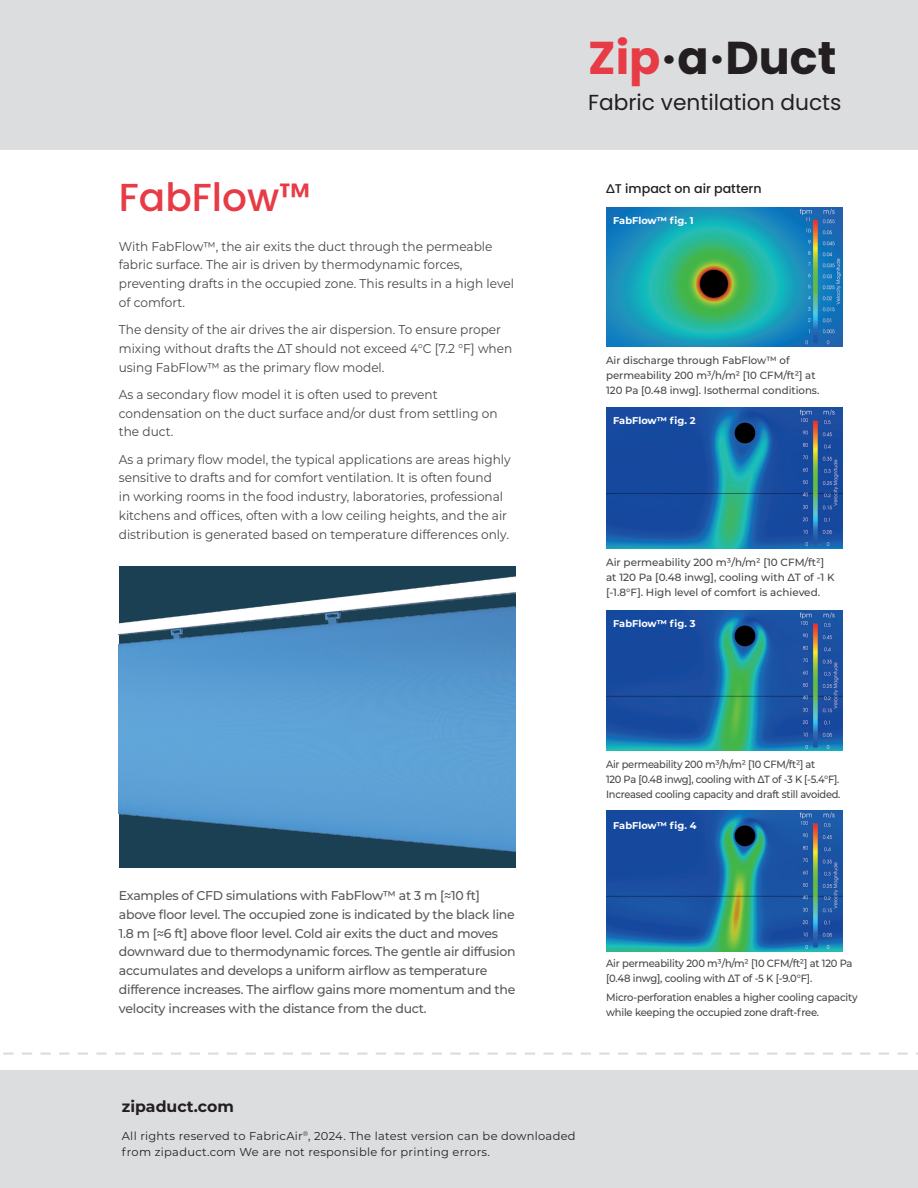
<style>
.page{position:relative;width:918px;height:1188px;background:#fff}
.page>*{position:absolute;margin:0;border:0;box-sizing:border-box;transform-origin:0 0}
.t1{font:700 46.05px "Poppins";color:#231f20}
.t2{font:500 39px "Poppins";color:#e73b46}
.t3{font:21.75px "Poppins";color:#231f20}
.Body{font:700 15.75px "Montserrat";color:#231f20}
.Body-2{font:12.75px/18.8px "Montserrat";color:#484645;scale:.95 1}
.Image_captions{font:500 12.75px/18.8px "Montserrat";letter-spacing:-.02em;color:#57585a}
.Data{font:500 12.6px "Poppins";color:#231f20}
.BodySmall{font:11.4px/15.8px "Montserrat";letter-spacing:.025em;color:#231f20}
.Image_captions-2{font:500 10.5px/15px "Montserrat";color:#484645}
.Image_captions-3{font:500 10.5px/15px "Montserrat";letter-spacing:-.02em;color:#484645;scale:.95 1}
.Image_captions-4{font:500 10.5px/15px "Montserrat";letter-spacing:-.02em;color:#484645;scale:.94 1}
.Image_captions-5{font:700 9.9px "Montserrat";color:#fff}
.s1{color:#e73b46}
</style>
<div class="page">
<img style="left:119px;top:566px;width:397px;height:302px">
<img style="left:606px;top:811px;width:236px;height:141px">
<img style="left:606px;top:610px;width:236px;height:141px">
<img style="left:606px;top:408px;width:236px;height:141px">
<img style="left:606px;top:208px;width:236px;height:138px">
<div style="left:0;top:0;width:918px;height:150px;background:#dcdddf"></div>
<svg style="left:897px;top:1053px;width:11px;height:2px"></svg>
<svg style="left:879px;top:1053px;width:10px;height:2px"></svg>
<svg style="left:860px;top:1053px;width:10px;height:2px"></svg>
<svg style="left:841px;top:1053px;width:11px;height:2px"></svg>
<svg style="left:823px;top:1053px;width:10px;height:2px"></svg>
<svg style="left:804px;top:1053px;width:11px;height:2px"></svg>
<svg style="left:786px;top:1053px;width:10px;height:2px"></svg>
<svg style="left:767px;top:1053px;width:10px;height:2px"></svg>
<svg style="left:748px;top:1053px;width:11px;height:2px"></svg>
<svg style="left:730px;top:1053px;width:10px;height:2px"></svg>
<svg style="left:711px;top:1053px;width:10px;height:2px"></svg>
<svg style="left:692px;top:1053px;width:11px;height:2px"></svg>
<svg style="left:674px;top:1053px;width:10px;height:2px"></svg>
<svg style="left:655px;top:1053px;width:11px;height:2px"></svg>
<svg style="left:637px;top:1053px;width:10px;height:2px"></svg>
<svg style="left:618px;top:1053px;width:10px;height:2px"></svg>
<svg style="left:599px;top:1053px;width:11px;height:2px"></svg>
<svg style="left:581px;top:1053px;width:10px;height:2px"></svg>
<svg style="left:562px;top:1053px;width:10px;height:2px"></svg>
<svg style="left:543px;top:1053px;width:11px;height:2px"></svg>
<svg style="left:525px;top:1053px;width:10px;height:2px"></svg>
<svg style="left:506px;top:1053px;width:11px;height:2px"></svg>
<svg style="left:488px;top:1053px;width:10px;height:2px"></svg>
<svg style="left:469px;top:1053px;width:10px;height:2px"></svg>
<svg style="left:450px;top:1053px;width:11px;height:2px"></svg>
<svg style="left:432px;top:1053px;width:10px;height:2px"></svg>
<svg style="left:413px;top:1053px;width:10px;height:2px"></svg>
<svg style="left:394px;top:1053px;width:11px;height:2px"></svg>
<svg style="left:376px;top:1053px;width:10px;height:2px"></svg>
<svg style="left:357px;top:1053px;width:11px;height:2px"></svg>
<svg style="left:339px;top:1053px;width:10px;height:2px"></svg>
<svg style="left:320px;top:1053px;width:10px;height:2px"></svg>
<svg style="left:301px;top:1053px;width:11px;height:2px"></svg>
<svg style="left:283px;top:1053px;width:10px;height:2px"></svg>
<svg style="left:264px;top:1053px;width:10px;height:2px"></svg>
<svg style="left:245px;top:1053px;width:11px;height:2px"></svg>
<svg style="left:227px;top:1053px;width:10px;height:2px"></svg>
<svg style="left:208px;top:1053px;width:10px;height:2px"></svg>
<svg style="left:190px;top:1053px;width:10px;height:2px"></svg>
<svg style="left:171px;top:1053px;width:10px;height:2px"></svg>
<svg style="left:152px;top:1053px;width:11px;height:2px"></svg>
<svg style="left:134px;top:1053px;width:10px;height:2px"></svg>
<svg style="left:115px;top:1053px;width:10px;height:2px"></svg>
<svg style="left:96px;top:1053px;width:11px;height:2px"></svg>
<svg style="left:78px;top:1053px;width:10px;height:2px"></svg>
<svg style="left:59px;top:1053px;width:10px;height:2px"></svg>
<svg style="left:40px;top:1053px;width:11px;height:2px"></svg>
<svg style="left:22px;top:1053px;width:10px;height:2px"></svg>
<svg style="left:3px;top:1053px;width:11px;height:2px"></svg>
<div style="left:0;top:1071px;width:918px;height:117px;background:#dcdddf"></div>
<h2 class="t2" style="left:119px;top:175px;width:194px">FabFlow™</h2>
<p class="Body-2" style="left:119px;top:236px;width:417px">With FabFlow™, the air exits the duct through the permeable fabric surface. The air is driven by thermodynamic forces, preventing drafts in the occupied zone. This results in a high level of comfort.</p>
<p class="Body-2" style="left:119px;top:320px;width:416px">The density of the air drives the air dispersion. To ensure proper mixing without drafts the ΔT should not exceed 4°C [7.2 °F] when using FabFlow™ as the primary flow model.</p>
<p class="Body-2" style="left:119px;top:385px;width:400px">As a secondary flow model it is often used to prevent condensation on the duct surface and/or dust from settling on the duct.</p>
<p class="Body-2" style="left:119px;top:449px;width:414px">As a primary flow model, the typical applications are areas highly sensitive to drafts and for comfort ventilation. It is often found<br>in working rooms in the food industry, laboratories, professional kitchens and offices, often with a low ceiling heights, and the air distribution is generated based on temperature differences only.</p>
<p class="t1" style="left:588px;top:31px;width:250px"><span class="s1">Zip</span>·a·Duct</p>
<p class="t3" style="left:588px;top:89px;width:255px">Fabric ventilation ducts</p>
<p class="Data" style="left:606px;top:181px;width:157px">ΔT impact on air pattern</p>
<p class="Image_captions-5" style="left:613px;top:213px;width:82px">FabFlow™ fig. 1</p>
<p class="Image_captions-2" style="left:606px;top:352px;width:215px">Air discharge through FabFlow™ of permeability 200 m³/h/m² [10 CFM/ft²] at<br>120 Pa [0.48 inwg]. Isothermal conditions.</p>
<p class="Image_captions-5" style="left:613px;top:414px;width:84px">FabFlow™ fig. 2</p>
<p class="Image_captions-2" style="left:606px;top:554px;width:230px">Air permeability 200 m³/h/m² [10 CFM/ft²] at 120 Pa [0.48 inwg], cooling with ΔT of -1 K [-1.8°F]. High level of comfort is achieved.</p>
<p class="Image_captions-5" style="left:613px;top:616px;width:84px">FabFlow™ fig. 3</p>
<p class="Image_captions" style="left:119px;top:886px;width:398px">Examples of CFD simulations with FabFlow™ at 3 m [≈10 ft] above floor level. The occupied zone is indicated by the black line 1.8 m [≈6 ft] above floor level. Cold air exits the duct and moves downward due to thermodynamic forces. The gentle air diffusion accumulates and develops a uniform airflow as temperature difference increases. The airflow gains more momentum and the velocity increases with the distance from the duct.</p>
<p class="Image_captions-4" style="left:606px;top:756px;width:251px">Air permeability 200 m³/h/m² [10 CFM/ft²] at<br>120 Pa [0.48 inwg], cooling with ΔT of -3 K [-5.4°F].<br>Increased cooling capacity and draft still avoided.</p>
<p class="Image_captions-5" style="left:613px;top:818px;width:85px">FabFlow™ fig. 4</p>
<p class="Image_captions-3" style="left:606px;top:955px;width:261px">Air permeability 200 m³/h/m² [10 CFM/ft²] at 120 Pa [0.48 inwg], cooling with ΔT of -5 K [-9.0°F].</p>
<p class="Image_captions-3" style="left:606px;top:989px;width:266px">Micro-perforation enables a higher cooling capacity while keeping the occupied zone draft-free.</p>
<p class="Body" style="left:122px;top:1095px;width:113px">zipaduct.com</p>
<p class="BodySmall" style="left:122px;top:1128px;width:455px">All rights reserved to FabricAir<sup>®</sup>, 2024. The latest version can be downloaded from zipaduct.com We are not responsible for printing errors.</p>
</div>
